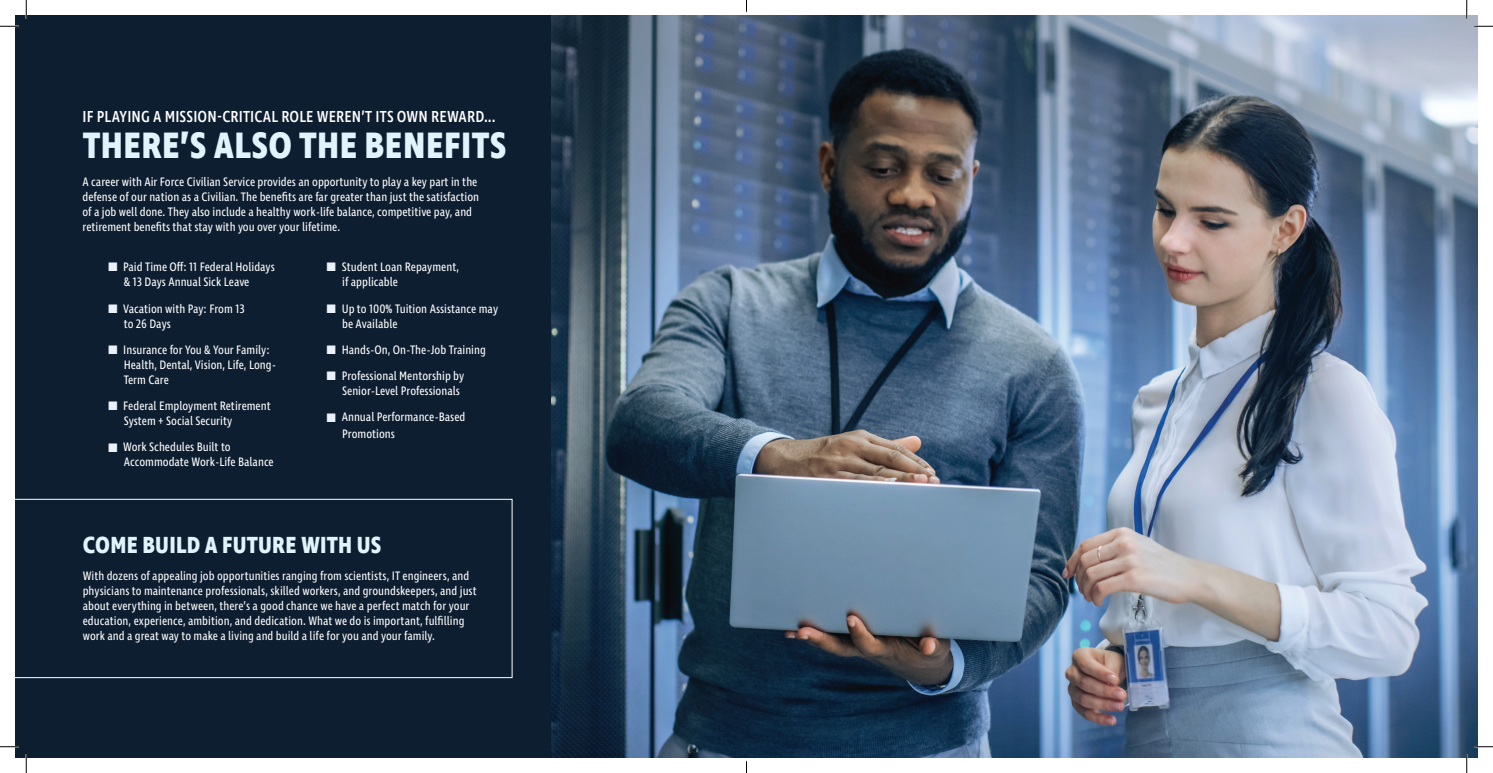
<style>
.page{position:relative;width:1493px;height:773px;background:#fff}
.page>*{position:absolute;margin:0;border:0;box-sizing:border-box;transform-origin:0 0}
.t1{font:700 37.5px "Ingra Cd";letter-spacing:.01em;color:#e1f4fc}
.t2{font:700 23.75px "Ingra Cd";letter-spacing:.01em;color:#e1f4fc}
.t3{font:500 16.25px "Ingra Cd";letter-spacing:.01em;color:#fff}
.t4{font:12.5px/15px "Ingra Cd";color:#fff}
.s1{color:#eaf1f9}
</style>
<div class="page">
<div style="left:15px;top:15px;width:727px;height:743px;background:#0e1e31"></div>
<img style="left:551px;top:15px;width:927px;height:742px">
<svg style="left:15px;top:499px;width:497px;height:179px"></svg>
<svg style="left:0;top:25px;width:19px;height:2px"></svg>
<svg style="left:1474px;top:25px;width:18px;height:2px"></svg>
<svg style="left:0;top:745px;width:19px;height:2px"></svg>
<svg style="left:1474px;top:745px;width:18px;height:2px"></svg>
<svg style="left:25px;top:0;width:2px;height:19px"></svg>
<svg style="left:25px;top:754px;width:2px;height:18px"></svg>
<svg style="left:1465px;top:0;width:2px;height:19px"></svg>
<svg style="left:1465px;top:754px;width:2px;height:18px"></svg>
<h3 class="t3" style="left:83px;top:107px;width:414px">IF PLAYING A MISSION-CRITICAL ROLE WEREN’T ITS OWN REWARD...</h3>
<h1 class="t1" style="left:83px;top:122px;width:425px">THERE’S ALSO THE BENEFITS</h1>
<p class="t4" style="left:82px;top:174px;width:398px">A career with Air Force Civilian Service provides an opportunity to play a key part in the defense of our nation as a Civilian. The benefits are far greater than just the satisfaction of a job well done. They also include a healthy work-life balance, competitive pay, and retirement benefits that stay with you over your lifetime.</p>
<p class="t4" style="left:124px;top:260px;width:153px;text-indent:-16px"><span class="s1">■</span> Paid Time Off: 11 Federal Holidays &amp; 13 Days Annual Sick Leave</p>
<p class="t4" style="left:124px;top:301px;width:122px;text-indent:-16px"><span class="s1">■</span> Vacation with Pay: From 13 to 26 Days</p>
<p class="t4" style="left:124px;top:343px;width:154px;text-indent:-16px"><span class="s1">■</span> Insurance for You &amp; Your Family:<br>Health, Dental, Vision, Life, Long-<br>Term Care</p>
<p class="t4" style="left:124px;top:399px;width:148px;text-indent:-16px"><span class="s1">■</span> Federal Employment Retirement<br>System + Social Security</p>
<p class="t4" style="left:124px;top:440px;width:152px;text-indent:-16px"><span class="s1">■</span> Work Schedules Built to<br>Accommodate Work-Life Balance</p>
<p class="t4" style="left:342px;top:260px;width:118px;text-indent:-16px"><span class="s1">■</span> Student Loan Repayment, if applicable</p>
<p class="t4" style="left:342px;top:301px;width:157px;text-indent:-16px"><span class="s1">■</span> Up to 100% Tuition Assistance may be Available</p>
<p class="t4" style="left:326px;top:343px;width:161px"><span class="s1">■</span> Hands-On, On-The-Job Training</p>
<p class="t4" style="left:342px;top:369px;width:124px;text-indent:-16px"><span class="s1">■</span> Professional Mentorship by<br>Senior-Level Professionals</p>
<p class="t4" style="left:342px;top:409px;width:125px;line-height:16.6px;text-indent:-16px"><span class="s1">■</span> Annual Performance-Based<br>Promotions</p>
<h2 class="t2" style="left:83px;top:530px;width:300px">COME BUILD A FUTURE WITH US</h2>
<p class="t4" style="left:83px;top:569px;width:395px">With dozens of appealing job opportunities ranging from scientists, IT engineers, and physicians to maintenance professionals, skilled workers, and groundskeepers, and just about everything in between, there’s a good chance we have a perfect match for your education, experience, ambition, and dedication. What we do is important, fulfilling work and a great way to make a living and build a life for you and your family.</p>
</div>
